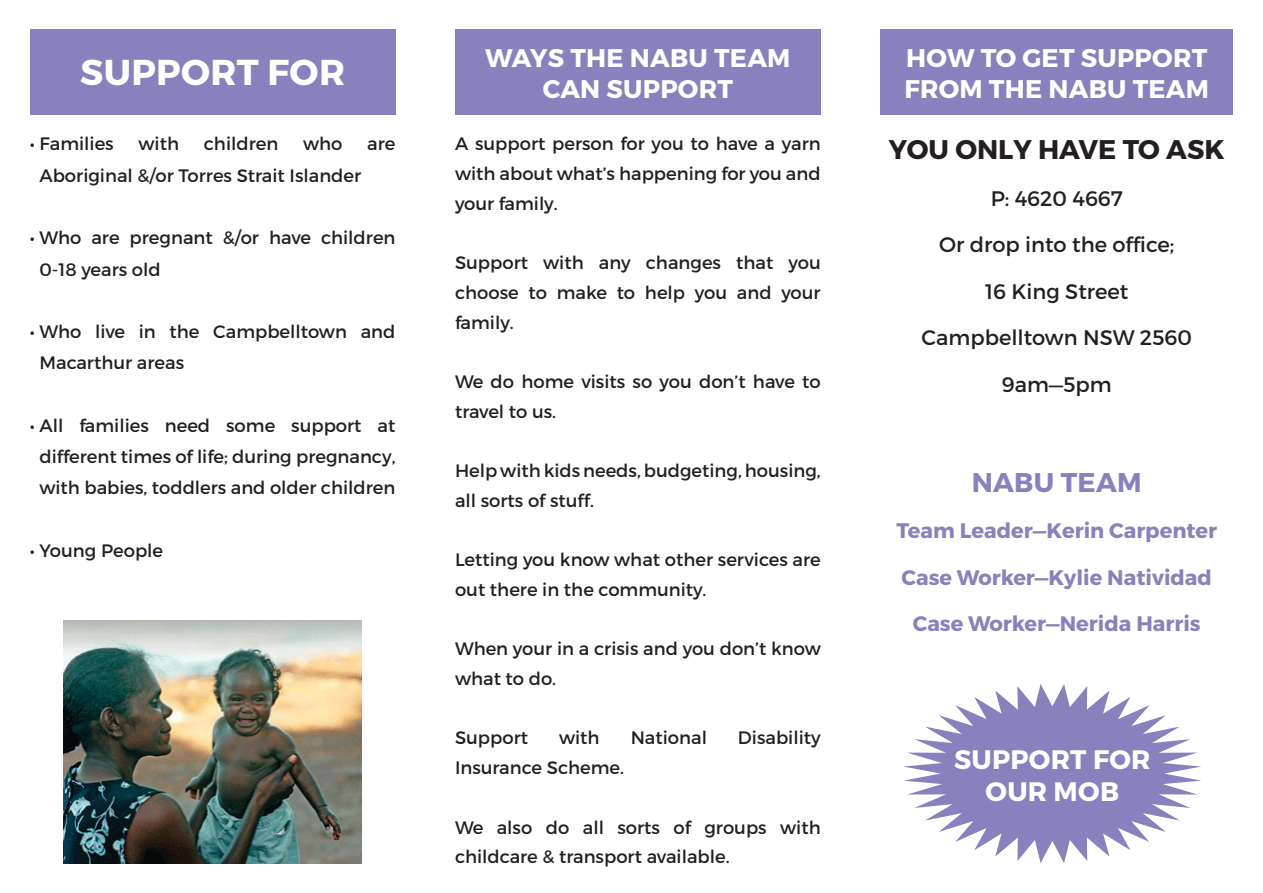
<style>
.page{position:relative;width:1263px;height:893px;background:#fff}
.page>*{position:absolute;margin:0;border:0;box-sizing:border-box;transform-origin:0 0}
.t1{font:700 36px "Montserrat";letter-spacing:.01em;color:#fff}
.t2{font:700 27px "Montserrat";color:#231f20}
.t3{font:700 27px "Montserrat";letter-spacing:.01em;color:#8781bd}
.t4{font:700 26.7px "Montserrat";letter-spacing:.01em;color:#fff}
.t5{font:700 25.5px/30.6px "Montserrat";letter-spacing:.01em;color:#fff}
.t6{font:700 21px "Montserrat";color:#8781bd}
.t7{font:21px "Montserrat";color:#231f20}
.t8{font:18px/29.7px "Montserrat";color:#231f20}
</style>
<div class="page">
<div style="left:30px;top:30px;width:365px;height:85px;background:#8781bd"></div>
<div style="left:455px;top:30px;width:366px;height:85px;background:#8781bd"></div>
<div style="left:880px;top:30px;width:353px;height:85px;background:#8781bd"></div>
<img style="left:64px;top:621px;width:298px;height:242px">
<svg style="left:904px;top:684px;width:297px;height:179px;fill:#8781bd"></svg>
<p class="t1" style="left:80px;top:50px;width:266px">SUPPORT FOR</p>
<p class="t8" style="left:30px;top:129px;width:85px">• Families</p>
<p class="t8" style="left:138px;top:129px;width:42px">with</p>
<p class="t8" style="left:204px;top:129px;width:76px">children</p>
<p class="t8" style="left:303px;top:129px;width:41px">who</p>
<p class="t8" style="left:367px;top:129px;width:30px">are</p>
<p class="t8" style="left:39px;top:160px;width:323px">Aboriginal &amp;/or Torres Strait Islander</p>
<p class="t8" style="left:39px;top:222px;width:358px;line-height:31.3px;text-indent:-10px">• Who are pregnant &amp;/or have children<br>0-18 years old</p>
<p class="t8" style="left:39px;top:316px;width:357px;line-height:31.3px;text-indent:-10px">• Who live in the Campbelltown and<br>Macarthur areas</p>
<p class="t8" style="left:30px;top:410px;width:367px;line-height:31.3px;text-align:center">• All families need some support at different times of life; during pregnancy, with babies, toddlers and older children</p>
<p class="t8" style="left:30px;top:536px;width:135px">• Young People</p>
<p class="t5" style="left:485px;top:43px;width:307px">WAYS THE NABU TEAM</p>
<p class="t5" style="left:543px;top:74px;width:192px">CAN SUPPORT</p>
<p class="t8" style="left:455px;top:129px;width:367px;text-align:justify">A support person for you to have a yarn with about what’s happening for you and your family.</p>
<p class="t8" style="left:455px;top:248px;width:367px;text-align:justify">Support with any changes that you choose to make to help you and your family.</p>
<p class="t8" style="left:455px;top:367px;width:367px">We do home visits so you don’t have to travel to us.</p>
<p class="t8" style="left:455px;top:456px;width:367px">Help with kids needs, budgeting, housing, all sorts of stuff.</p>
<p class="t8" style="left:455px;top:545px;width:367px">Letting you know what other services are out there in the community.</p>
<p class="t8" style="left:455px;top:634px;width:367px">When your in a crisis and you don’t know what to do.</p>
<p class="t8" style="left:455px;top:723px;width:75px">Support</p>
<p class="t8" style="left:559px;top:723px;width:42px">with</p>
<p class="t8" style="left:631px;top:723px;width:78px">National</p>
<p class="t8" style="left:738px;top:723px;width:84px">Disability</p>
<p class="t8" style="left:455px;top:753px;width:171px">Insurance Scheme.</p>
<p class="t8" style="left:455px;top:812px;width:367px">We also do all sorts of groups with childcare &amp; transport available.</p>
<p class="t5" style="left:904px;top:43px;width:306px">HOW TO GET SUPPORT<br>FROM THE NABU TEAM</p>
<p class="t2" style="left:889px;top:133px;width:337px">YOU ONLY HAVE TO ASK</p>
<p class="t7" style="left:991px;top:185px;width:134px">P: 4620 4667</p>
<p class="t7" style="left:939px;top:232px;width:237px">Or drop into the office;</p>
<p class="t7" style="left:985px;top:278px;width:145px">16 King Street</p>
<p class="t7" style="left:921px;top:325px;width:272px">Campbelltown NSW 2560</p>
<p class="t7" style="left:1002px;top:371px;width:111px">9am—5pm</p>
<p class="t3" style="left:972px;top:466px;width:171px">NABU TEAM</p>
<p class="t6" style="left:896px;top:518px;width:322px">Team Leader—Kerin Carpenter</p>
<p class="t6" style="left:901px;top:564px;width:312px">Case Worker—Kylie Natividad</p>
<p class="t6" style="left:913px;top:611px;width:289px">Case Worker—Nerida Harris</p>
<p class="t4" style="left:954px;top:743px;width:198px">SUPPORT FOR</p>
<p class="t4" style="left:985px;top:775px;width:135px">OUR MOB</p>
</div>
